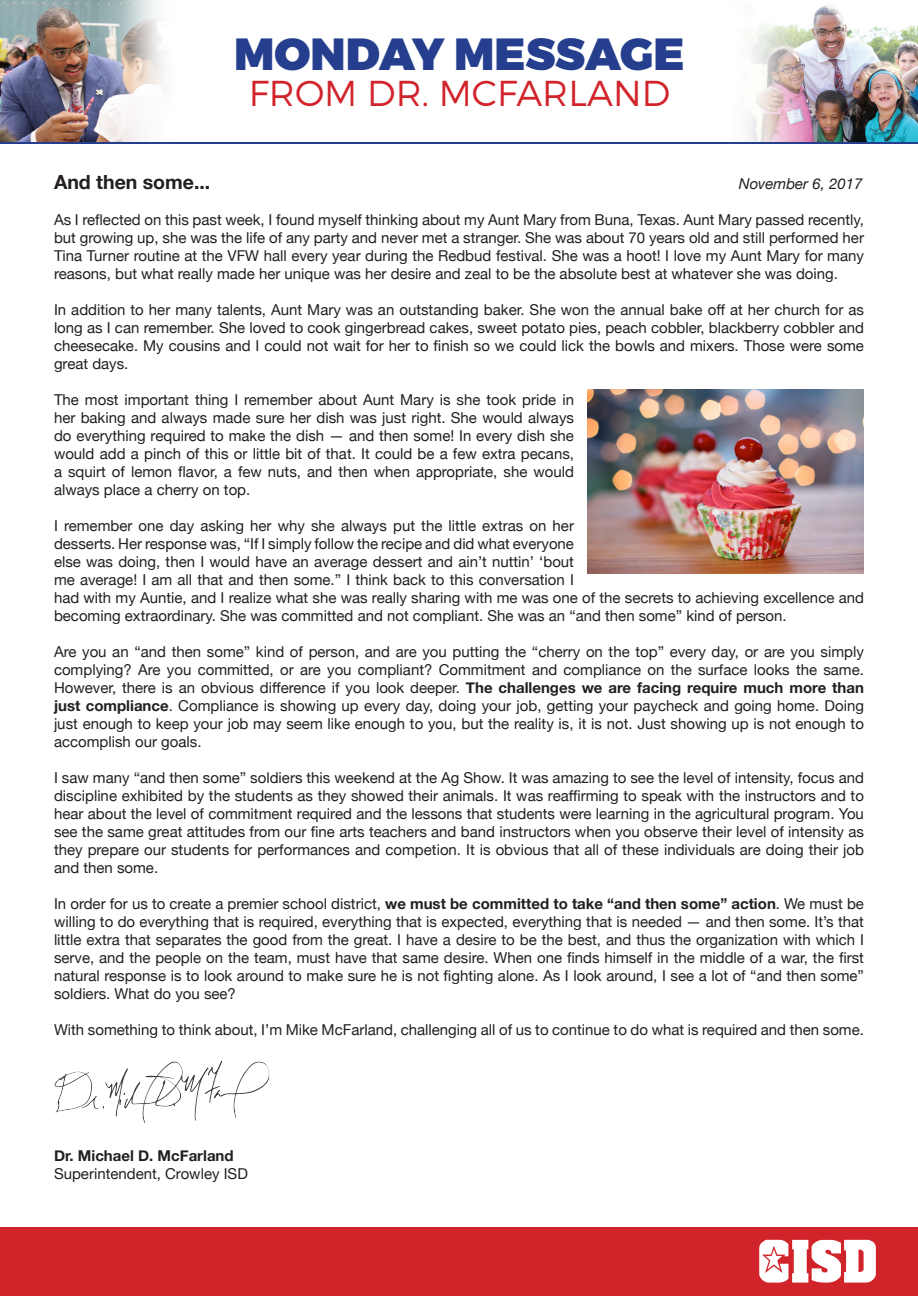
<style>
.page{position:relative;width:918px;height:1296px;background:#fff}
.page>*{position:absolute;margin:0;border:0;box-sizing:border-box;transform-origin:0 0}
.t1{font:900 45px "Montserrat";color:#253f8e}
.t2{font:300 36px "Montserrat";color:#d1232a}
.t3{font:700 19.5px "Helvetica Neue";color:#231f20}
.t4{font:15px/18px "Helvetica Neue";color:#231f20;text-align:justify}
.t5{font:700 15px "Helvetica Neue";color:#231f20}
.t6{font:italic 15px "Helvetica Neue";color:#231f20}
.s1{font-weight:700}
</style>
<div class="page">
<img style="left:54px;top:1060px;width:216px;height:64px">
<div style="left:0;top:1227px;width:918px;height:69px;background:#d1232a"></div>
<svg style="left:759px;top:1240px;width:117px;height:43px"></svg>
<img style="left:747px;top:5px;width:171px;height:137px">
<img style="left:0;top:0;width:163px;height:142px">
<hr style="left:0;top:142px;width:918px;height:2px;background:#253f8e">
<img style="left:588px;top:390px;width:276px;height:184px">
<p class="t1" style="left:234px;top:25px;width:452px">MONDAY MESSAGE</p>
<p class="t2" style="left:249px;top:71px;width:423px">FROM DR. MCFARLAND</p>
<p class="t3" style="left:54px;top:166px;width:158px">And then some...</p>
<p class="t6" style="left:739px;top:172px;width:125px">November 6, 2017</p>
<p class="t4" style="left:54px;top:211px;width:812px">As I reflected on this past week, I found myself thinking about my Aunt Mary from Buna, Texas. Aunt Mary passed recently, but growing up, she was the life of any party and never met a stranger. She was about 70 years old and still performed her Tina Turner routine at the VFW hall every year during the Redbud festival. She was a hoot! I love my Aunt Mary for many reasons, but what really made her unique was her desire and zeal to be the absolute best at whatever she was doing.</p>
<p class="t4" style="left:54px;top:301px;width:812px">In addition to her many talents, Aunt Mary was an outstanding baker. She won the annual bake off at her church for as long as I can remember. She loved to cook gingerbread cakes, sweet potato pies, peach cobbler, blackberry cobbler and cheesecake. My cousins and I could not wait for her to finish so we could lick the bowls and mixers. Those were some great days.</p>
<p class="t4" style="left:54px;top:391px;width:522px">The most important thing I remember about Aunt Mary is she took pride in her baking and always made sure her dish was just right. She would always do everything required to make the dish — and then some! In every dish she would add a pinch of this or little bit of that. It could be a few extra pecans, a squirt of lemon flavor, a few nuts, and then when appropriate, she would always place a cherry on top.</p>
<p class="t4" style="left:54px;top:517px;width:812px;text-align:left">I remember one day asking her why she always put the little extras on her<br>desserts. Her response was, “If I simply follow the recipe and did what everyone<br>else was doing, then I would have an average dessert and ain’t nuttin’ ‘bout<br>me average! I am all that and then some.” I think back to this conversation I<br>had with my Auntie, and I realize what she was really sharing with me was one of the secrets to achieving excellence and becoming extraordinary. She was committed and not compliant. She was an “and then some” kind of person.</p>
<p class="t4" style="left:54px;top:643px;width:812px">Are you an “and then some” kind of person, and are you putting the “cherry on the top” every day, or are you simply complying? Are you committed, or are you compliant? Commitment and compliance on the surface looks the same.<br>However, there is an obvious difference if you look deeper. <span class="s1">The challenges we are facing require much more than just compliance</span>. Compliance is showing up every day, doing your job, getting your paycheck and going home. Doing just enough to keep your job may seem like enough to you, but the reality is, it is not. Just showing up is not enough to accomplish our goals.</p>
<p class="t4" style="left:54px;top:769px;width:812px">I saw many “and then some” soldiers this weekend at the Ag Show. It was amazing to see the level of intensity, focus and discipline exhibited by the students as they showed their animals. It was reaffirming to speak with the instructors and to hear about the level of commitment required and the lessons that students were learning in the agricultural program. You see the same great attitudes from our fine arts teachers and band instructors when you observe their level of intensity as they prepare our students for performances and competion. It is obvious that all of these individuals are doing their job and then some.</p>
<p class="t4" style="left:54px;top:895px;width:812px">In order for us to create a premier school district, <span class="s1">we must be committed to take “and then some” action</span>. We must be willing to do everything that is required, everything that is expected, everything that is needed — and then some. It’s that little extra that separates the good from the great. I have a desire to be the best, and thus the organization with which I serve, and the people on the team, must have that same desire. When one finds himself in the middle of a war, the first natural response is to look around to make sure he is not fighting alone. As I look around, I see a lot of “and then some” soldiers. What do you see?</p>
<p class="t4" style="left:54px;top:1021px;width:812px">With something to think about, I’m Mike McFarland, challenging all of us to continue to do what is required and then some.</p>
<p class="t5" style="left:54px;top:1143px;width:181px">Dr. Michael D. McFarland</p>
<p class="t4" style="left:54px;top:1165px;width:195px">Superintendent, Crowley ISD</p>
</div>
